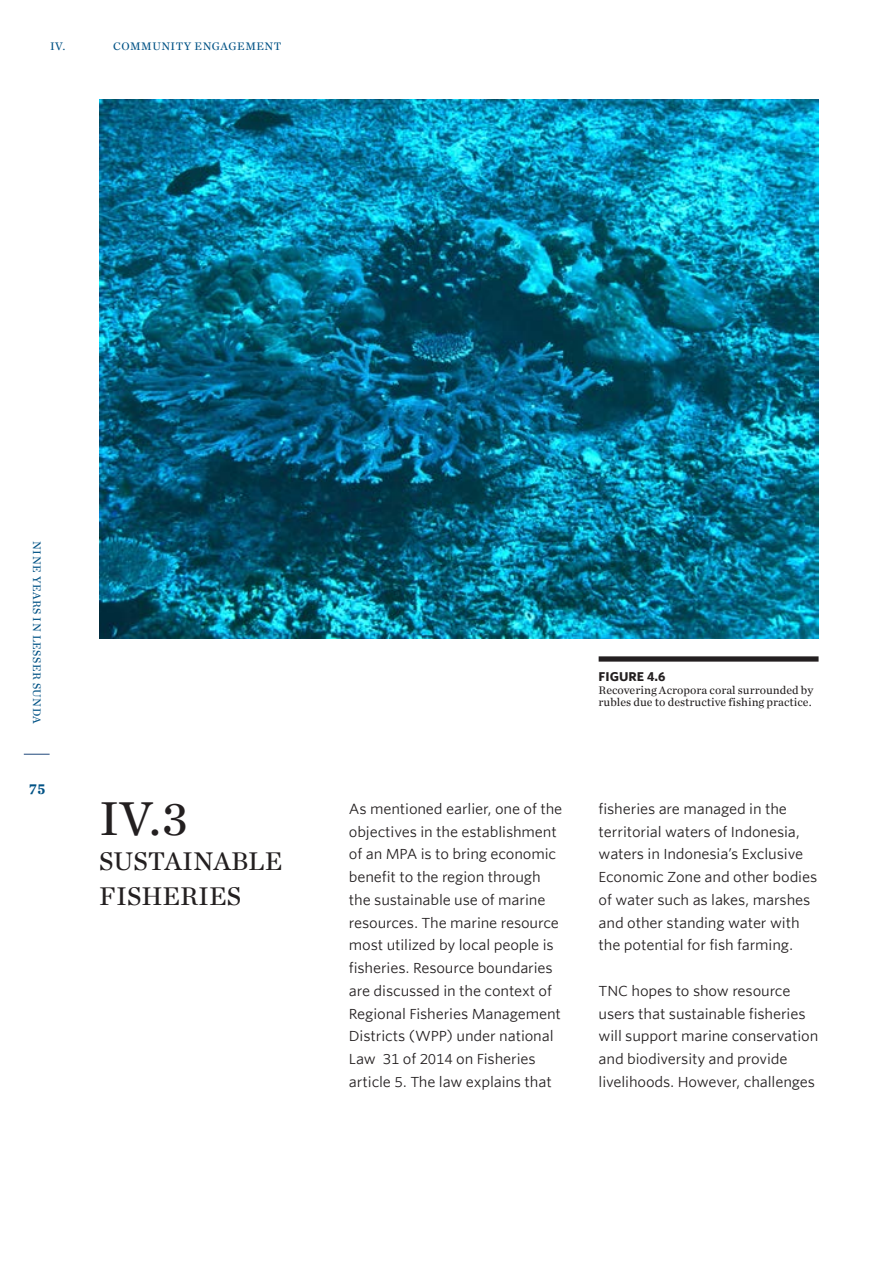
<style>
.page{position:relative;width:893px;height:1265px;background:#fff}
.page>*{position:absolute;margin:0;border:0;box-sizing:border-box;transform-origin:0 0}
.t1{font:45.5px "Chronicle Office";color:#231f20}
.t2{font:24.5px/35px "Chronicle Office";color:#231f20}
.t3{font:14px/22.8px "Whitney Office";letter-spacing:-.01em;color:#231f20}
.t4{font:700 14px "Chronicle Office";color:#005285}
.t5{font:700 12.25px "Whitney Office";color:#231f20}
.t6{font:10.5px/12.6px "Chronicle Office";color:#231f20}
.t7{font:10.5px "Chronicle Office";letter-spacing:.05em;color:#005285}
</style>
<div class="page">
<svg style="left:24px;top:754px;width:26px;height:1px"></svg>
<img style="left:99px;top:99px;width:720px;height:540px">
<div style="left:599px;top:656px;width:220px;height:6px;background:#231f20"></div>
<p class="t7" style="left:50px;top:40px;width:17px">IV.</p>
<p class="t7" style="left:113px;top:40px;width:170px">COMMUNITY ENGAGEMENT</p>
<p class="t7" style="left:43px;top:541px;width:184px;rotate:90deg">NINE YEARS IN LESSER SUNDA</p>
<p class="t4" style="left:29px;top:781px;width:18px">75</p>
<h1 class="t1" style="left:99px;top:791px;width:90px">IV.3</h1>
<h2 class="t2" style="left:99px;top:843px;width:185px">SUSTAINABLE<br>FISHERIES</h2>
<p class="t5" style="left:599px;top:669px;width:68px">FIGURE 4.6</p>
<p class="t6" style="left:599px;top:683px;width:216px">Recovering Acropora coral surrounded by rubles due to destructive fishing practice.</p>
<p class="t3" style="left:349px;top:797px;width:215px">As mentioned earlier, one of the objectives in the establishment of an MPA is to bring economic benefit to the region through the sustainable use of marine resources. The marine resource most utilized by local people is fisheries. Resource boundaries are discussed in the context of<br>Regional Fisheries Management<br>Districts (WPP) under national<br>Law 31 of 2014 on Fisheries article 5. The law explains that</p>
<p class="t3" style="left:599px;top:797px;width:220px">fisheries are managed in the territorial waters of Indonesia, waters in Indonesia’s Exclusive<br>Economic Zone and other bodies of water such as lakes, marshes and other standing water with the potential for fish farming.</p>
<p class="t3" style="left:599px;top:979px;width:221px">TNC hopes to show resource users that sustainable fisheries will support marine conservation and biodiversity and provide livelihoods. However, challenges</p>
</div>
